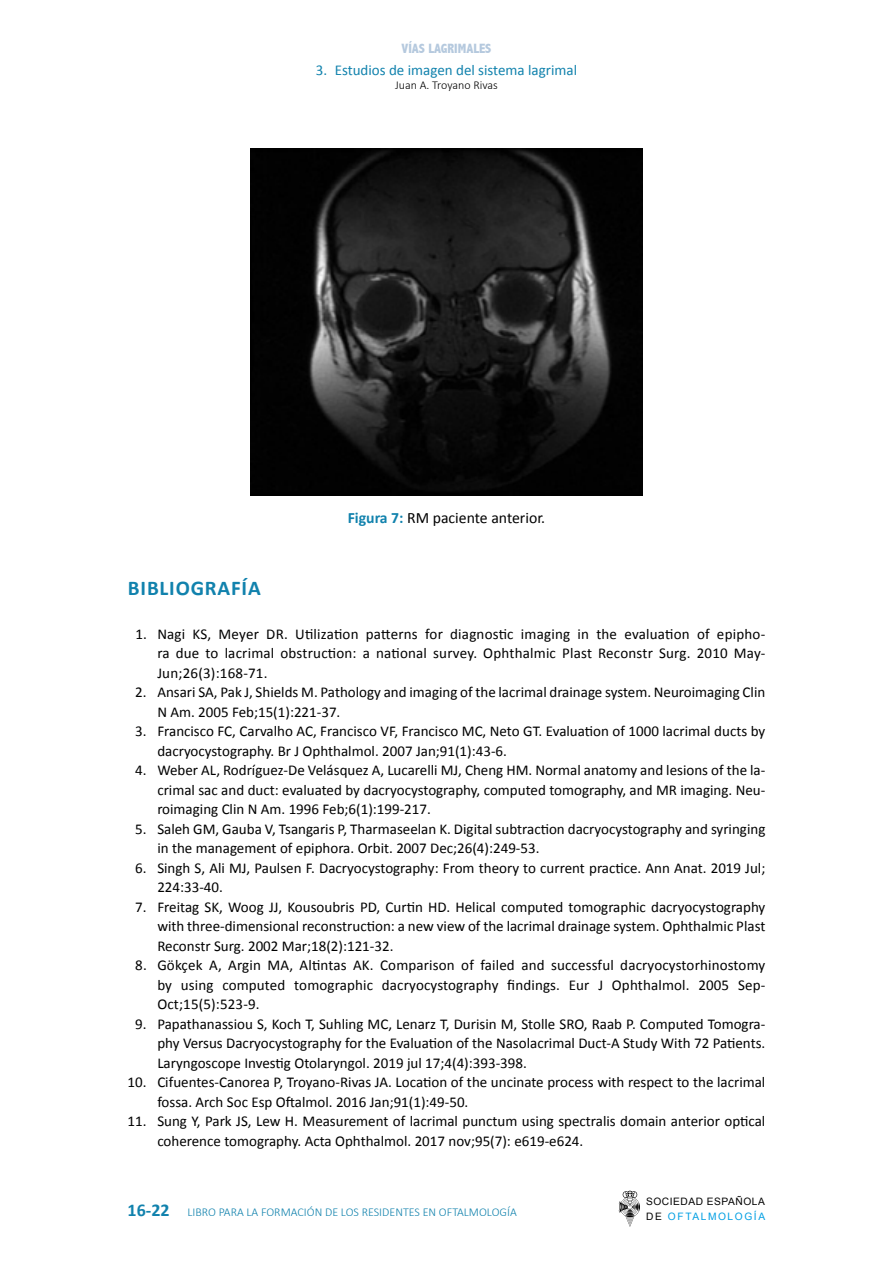
<style>
.page{position:relative;width:893px;height:1263px;background:#fff}
.page>*{position:absolute;margin:0;border:0;box-sizing:border-box;transform-origin:0 0}
.t1{font:700 21px "Calibri";letter-spacing:.04em;color:#1182ad}
.t2{font:15.75px "Calibri";color:#000}
.t3{font:15px/19.5px "Calibri";color:#000}
.t4{font:15px "Calibri";color:#1182ad}
.t5{font:800 condensed 13.5px "Abadi";color:#b5c9de}
.t6{font:300 12px "Calibri";color:#1182ad}
.t7{font:300 12px "Calibri";color:#000}
.t8{font:10.2px/14.1px "Arial";letter-spacing:.05em;color:#000}
.s1{font-weight:700;color:#1182ad}
.s2{font-weight:700;font-size:18px}
.s3{color:#009fe3}
</style>
<div class="page">
<svg style="left:619px;top:1191px;width:21px;height:36px"></svg>
<img style="left:250px;top:149px;width:393px;height:346px">
<p class="t5" style="left:401px;top:40px;width:92px">VÍAS LAGRIMALES</p>
<p class="t4" style="left:316px;top:61px;width:263px">3. Estudios de imagen del sistema lagrimal</p>
<p class="t7" style="left:395px;top:78px;width:104px">Juan A. Troyano Rivas</p>
<p class="t2" style="left:348px;top:508px;width:199px"><span class="s1">Figura 7:</span> RM paciente anterior.</p>
<h1 class="t1" style="left:128px;top:575px;width:134px">BIBLIOGRAFÍA</h1>
<p class="t3" style="left:157px;top:623px;width:609px;text-align:justify;text-indent:-22px">1. Nagi KS, Meyer DR. Utilization patterns for diagnostic imaging in the evaluation of epipho&shy;ra due to lacrimal obstruction: a national survey. Ophthalmic Plast Reconstr Surg. 2010 May-Jun;26(3):168-71.</p>
<p class="t3" style="left:157px;top:682px;width:609px;text-indent:-22px">2. Ansari SA, Pak J, Shields M. Pathology and imaging of the lacrimal drainage system. Neuroimaging Clin<br>N Am. 2005 Feb;15(1):221-37.</p>
<p class="t3" style="left:157px;top:721px;width:610px;text-indent:-22px">3. Francisco FC, Carvalho AC, Francisco VF, Francisco MC, Neto GT. Evaluation of 1000 lacrimal ducts by dacryocystography. Br J Ophthalmol. 2007 Jan;91(1):43-6.</p>
<p class="t3" style="left:157px;top:760px;width:610px;text-align:justify;text-indent:-22px">4. Weber AL, Rodríguez-De Velásquez A, Lucarelli MJ, Cheng HM. Normal anatomy and lesions of the la&shy;crimal sac and duct: evaluated by dacryocystography, computed tomography, and MR imaging. Neu&shy;roimaging Clin N Am. 1996 Feb;6(1):199-217.</p>
<p class="t3" style="left:157px;top:818px;width:610px;text-indent:-22px">5. Saleh GM, Gauba V, Tsangaris P, Tharmaseelan K. Digital subtraction dacryocystography and syringing in the management of epiphora. Orbit. 2007 Dec;26(4):249-53.</p>
<p class="t3" style="left:157px;top:857px;width:610px;text-indent:-22px">6. Singh S, Ali MJ, Paulsen F. Dacryocystography: From theory to current practice. Ann Anat. 2019 Jul;<br>224:33-40.</p>
<p class="t3" style="left:157px;top:896px;width:610px;text-align:justify;text-indent:-22px">7. Freitag SK, Woog JJ, Kousoubris PD, Curtin HD. Helical computed tomographic dacryocystography with three-dimensional reconstruction: a new view of the lacrimal drainage system. Ophthalmic Plast Reconstr Surg. 2002 Mar;18(2):121-32.</p>
<p class="t3" style="left:157px;top:955px;width:609px;text-align:justify;text-indent:-22px">8. Gökçek A, Argin MA, Altintas AK. Comparison of failed and successful dacryocystorhinostomy by using computed tomographic dacryocystography findings. Eur J Ophthalmol. 2005 Sep-Oct;15(5):523-9.</p>
<p class="t3" style="left:157px;top:1013px;width:610px;text-align:justify;text-indent:-22px">9. Papathanassiou S, Koch T, Suhling MC, Lenarz T, Durisin M, Stolle SRO, Raab P. Computed Tomogra&shy;phy Versus Dacryocystography for the Evaluation of the Nasolacrimal Duct-A Study With 72 Patients.<br>Laryngoscope Investig Otolaryngol. 2019 jul 17;4(4):393-398.</p>
<p class="t3" style="left:157px;top:1072px;width:610px;text-indent:-30px">10. Cifuentes-Canorea P, Troyano-Rivas JA. Location of the uncinate process with respect to the lacrimal fossa. Arch Soc Esp Oftalmol. 2016 Jan;91(1):49-50.</p>
<p class="t3" style="left:157px;top:1111px;width:610px;text-indent:-30px">11. Sung Y, Park JS, Lew H. Measurement of lacrimal punctum using spectralis domain anterior optical coherence tomography. Acta Ophthalmol. 2017 nov;95(7): e619-e624.</p>
<p class="t6" style="left:128px;top:1204px;width:391px"><span class="s2">16-22</span> LIBRO PARA LA FORMACIÓN DE LOS RESIDENTES EN OFTALMOLOGÍA</p>
<p class="t8" style="left:646px;top:1195px;width:120px">SOCIEDAD ESPAÑOLA<br>DE <span class="s3">OFTALMOLOGÍA</span></p>
</div>
